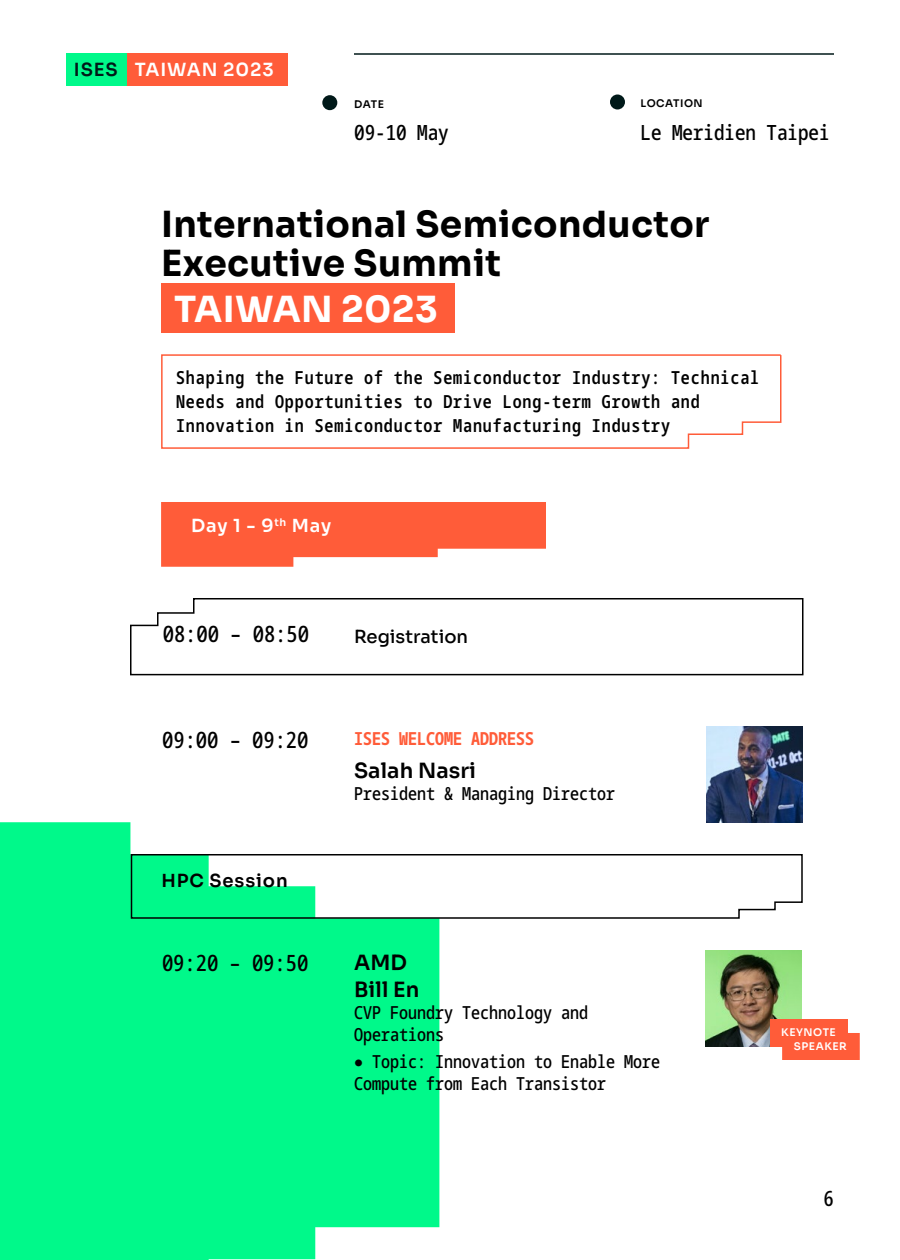
<style>
.page{position:relative;width:900px;height:1260px;background:#fff}
.page>*{position:absolute;margin:0;border:0;box-sizing:border-box;transform-origin:0 0}
.t1{font:700 36px/39px "Sora";letter-spacing:.01em;color:#000}
.t2{font:700 36px "Sora";letter-spacing:.01em;color:#fff}
.t3{font:500 extra-condensed 22.5px "Noto Sans Mono";color:#000}
.t4{font:500 extra-condensed 21px "Noto Sans Mono";color:#000}
.t5{font:600 21px/27px "Sora";letter-spacing:.005em;color:#000}
.t6{font:600 18.15px "Sora";letter-spacing:.05em;color:#fff}
.t7{font:600 extra-condensed 18px/24px "Noto Sans Mono";letter-spacing:.05em;color:#000}
.t8{font:500 extra-condensed 18px/21.6px "Noto Sans Mono";color:#000}
.t9{font:700 extra-condensed 18px "Noto Sans Mono";color:#ff5c39}
.t10{font:500 18px "Sora";color:#000}
.t11{font:600 18px "Sora";letter-spacing:.045em;color:#fff}
.t12{font:600 18px "Sora";letter-spacing:.05em;color:#000}
.t13{font:600 10.5px/14px "Sora";letter-spacing:.05em;color:#fff}
.t14{font:600 10.5px "Sora";letter-spacing:.045em;color:#000}
.s1{color:#001919}
</style>
<div class="page">
<div style="left:127px;top:53px;width:161px;height:33px;background:#ff5c39"></div>
<div style="left:66px;top:53px;width:61px;height:33px;background:#00f98a"></div>
<svg style="left:161px;top:502px;width:385px;height:65px;background:#ff7254"></svg>
<svg style="left:0;top:822px;width:439px;height:438px;background:#14f993"></svg>
<hr style="left:354px;top:53px;width:480px;height:2px;background:#001919">
<div style="left:161px;top:284px;width:293px;height:49px;background:#ff5c39"></div>
<img style="left:706px;top:726px;width:96px;height:96px">
<img style="left:706px;top:950px;width:96px;height:96px">
<div style="left:770px;top:1019px;width:77px;height:27px;background:#ff5c39"></div>
<div style="left:782px;top:1033px;width:78px;height:27px;background:#ff5c39"></div>
<svg style="left:130px;top:853px;width:673px;height:66px"></svg>
<svg style="left:161px;top:354px;width:621px;height:95px"></svg>
<svg style="left:130px;top:598px;width:674px;height:78px"></svg>
<div style="left:322px;top:95px;width:15px;height:15px;background:#001919;border-radius:50%"></div>
<div style="left:610px;top:95px;width:15px;height:15px;background:#001919;border-radius:50%"></div>
<p class="t6" style="left:74px;top:55px;width:201px"><span class="s1">ISES</span> TAIWAN 2023</p>
<p class="t14" style="left:354px;top:95px;width:31px">DATE</p>
<p class="t4" style="left:354px;top:115px;width:96px">09-10 May</p>
<p class="t14" style="left:640px;top:95px;width:64px">LOCATION</p>
<p class="t4" style="left:640px;top:115px;width:190px">Le Meridien Taipei</p>
<h1 class="t1" style="left:161px;top:202px;width:550px">International Semiconductor<br>Executive Summit</h1>
<h1 class="t2" style="left:174px;top:280px;width:265px">TAIWAN 2023</h1>
<p class="t7" style="left:176px;top:364px;width:585px">Shaping the Future of the Semiconductor Industry: Technical<br>Needs and Opportunities to Drive Long-term Growth and<br>Innovation in Semiconductor Manufacturing Industry</p>
<p class="t11" style="left:191px;top:511px;width:142px">Day 1 - 9<sup>th</sup> May</p>
<p class="t3" style="left:163px;top:614px;width:148px">08:00 – 08:50</p>
<p class="t10" style="left:354px;top:621px;width:116px">Registration</p>
<p class="t3" style="left:162px;top:720px;width:148px">09:00 – 09:20</p>
<p class="t12" style="left:161px;top:866px;width:128px">HPC Session</p>
<p class="t3" style="left:162px;top:943px;width:148px">09:20 – 09:50</p>
<p class="t9" style="left:354px;top:723px;width:181px">ISES WELCOME ADDRESS</p>
<p class="t5" style="left:354px;top:756px;width:124px">Salah Nasri</p>
<p class="t8" style="left:354px;top:782px;width:262px">President &amp; Managing Director</p>
<p class="t5" style="left:354px;top:947px;width:67px">AMD<br>Bill En</p>
<p class="t8" style="left:354px;top:1001px;width:236px">CVP Foundry Technology and<br>Operations</p>
<p class="t8" style="left:354px;top:1050px;width:308px">● Topic: Innovation to Enable More<br>Compute from Each Transistor</p>
<p class="t13" style="left:794px;top:1024px;width:54px;text-indent:-13px">KEYNOTE<br>SPEAKER</p>
<p class="t4" style="left:824px;top:1180px;width:12px">6</p>
</div>
